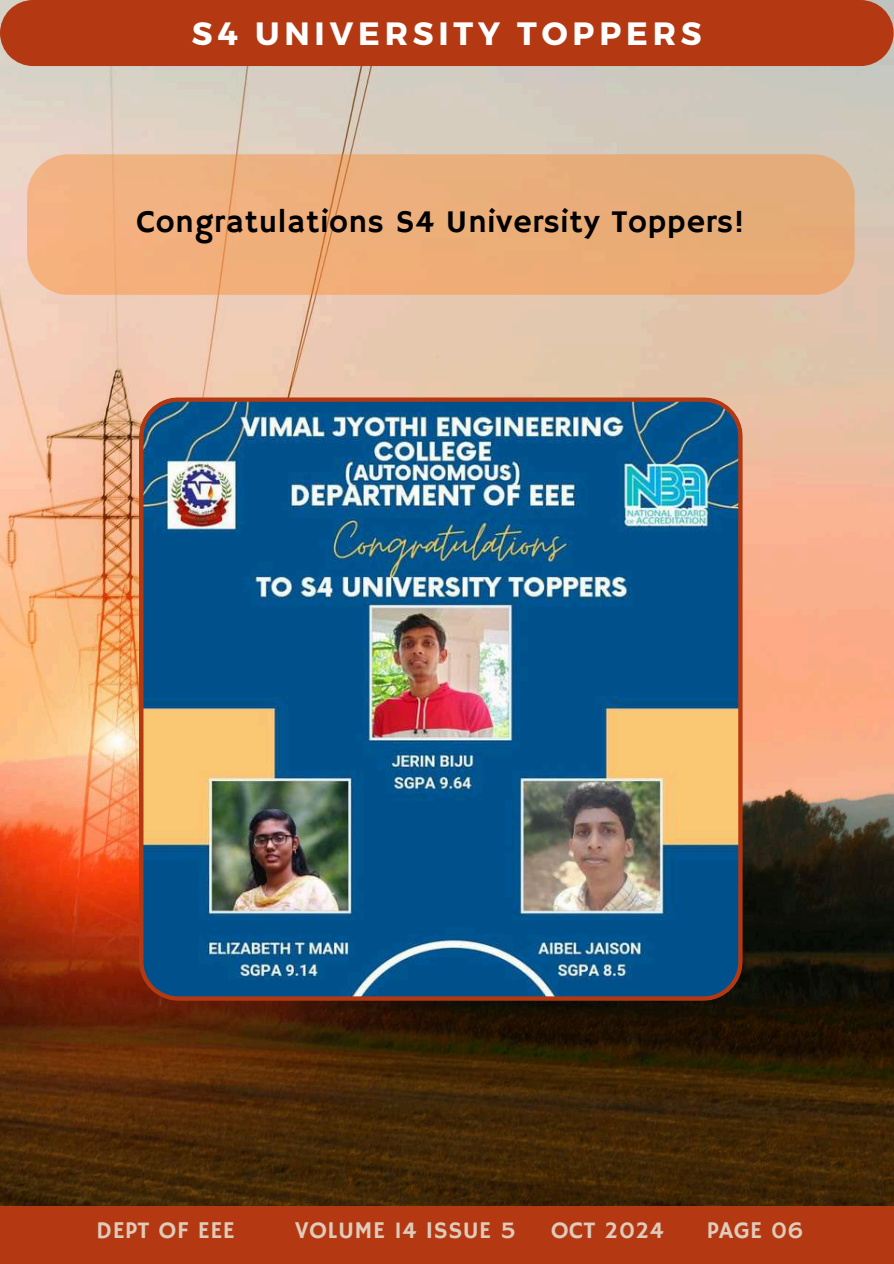
<style>
.page{position:relative;width:894px;height:1264px;background:#fff}
.page>*{position:absolute;margin:0;border:0;box-sizing:border-box;transform-origin:0 0}
.t1{font:700 32.25px "Montserrat";letter-spacing:.15em;color:#fff}
.t2{font:32.1px "Hammersmith One";letter-spacing:.02em;color:#000}
.t3{font:24px "Hammersmith One";letter-spacing:.02em;color:#e0cbbb}
</style>
<div class="page">
<img style="left:0;top:66px;width:893px;height:1140px">
<div style="left:0;top:1206px;width:893px;height:57px;background:#b43913"></div>
<div style="left:0;top:0;width:893px;height:66px;background:#b43913"></div>
<img style="left:139px;top:397px;width:603px;height:603px">
<svg style="left:27px;top:154px;width:827px;height:141px;background:#ecae7b"></svg>
<h1 class="t1" style="left:192px;top:13px;width:511px">S4 UNIVERSITY TOPPERS</h1>
<h2 class="t2" style="left:136px;top:203px;width:609px">Congratulations S4 University Toppers!</h2>
<p class="t3" style="left:96px;top:1216px;width:140px">DEPT OF EEE</p>
<p class="t3" style="left:294px;top:1216px;width:223px">VOLUME 14 ISSUE 5</p>
<p class="t3" style="left:550px;top:1216px;width:115px">OCT 2024</p>
<p class="t3" style="left:706px;top:1216px;width:98px">PAGE 06</p>
</div>
